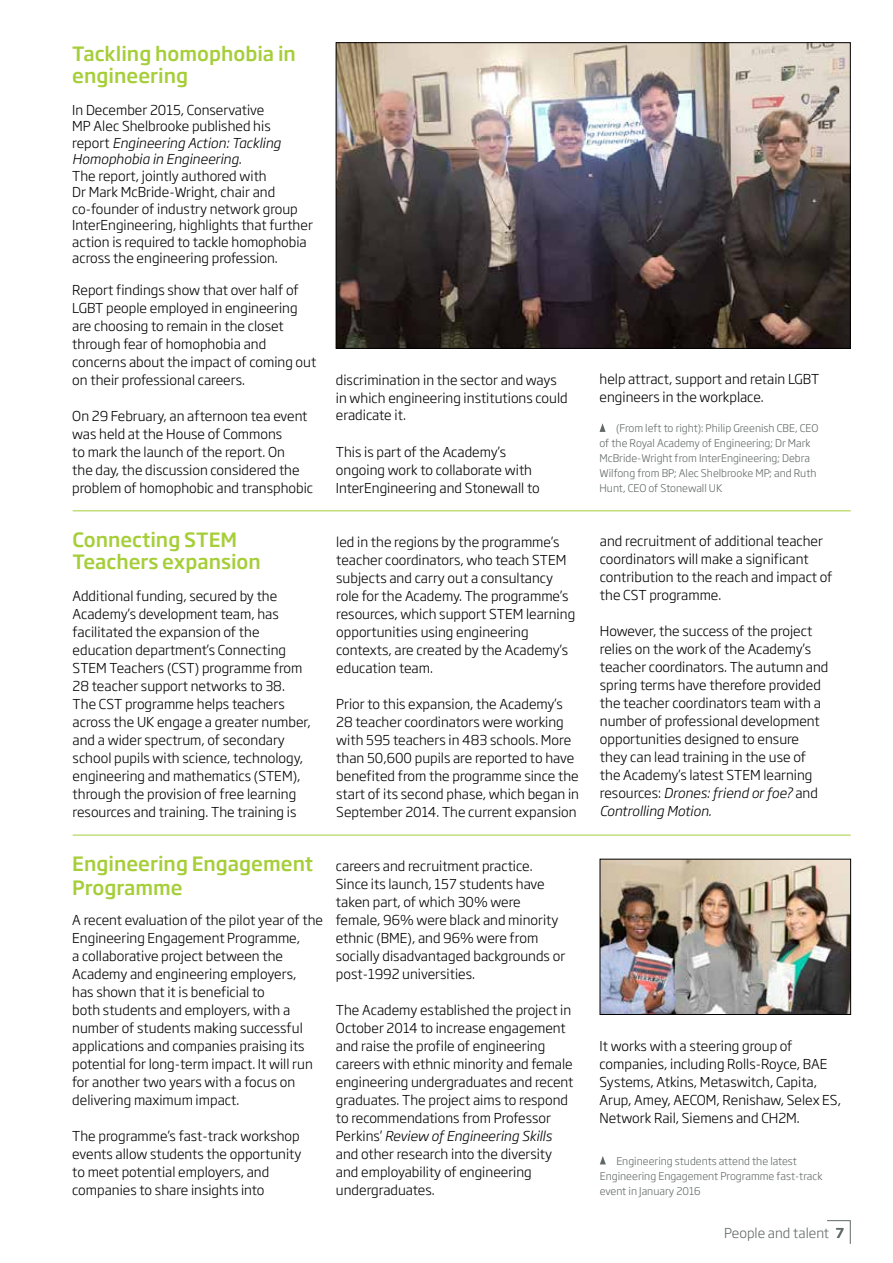
<style>
.page{position:relative;width:893px;height:1263px;background:#fff}
.page>*{position:absolute;margin:0;border:0;box-sizing:border-box;transform-origin:0 0}
.t1{font:500 19.5px/22.5px "Soho Gothic Pro";color:#a6ce39}
.t2{font:300 13.5px/18px "Soho Gothic Pro";color:#000}
.t3{font:300 13.5px "Soho Gothic Pro";color:#616966}
.t4{font:300 10.5px/15px "Soho Gothic Pro";color:#616966}
.s1{font-style:italic}
.s2{font-weight:500}
</style>
<div class="page">
<svg style="left:827px;top:1220px;width:24px;height:24px"></svg>
<img style="left:602px;top:861px;width:247px;height:152px">
<div style="left:600px;top:859px;width:251px;height:156px;border:1px solid #000"></div>
<svg style="left:600px;top:1156px;width:6px;height:8px"></svg>
<svg style="left:599px;top:423px;width:7px;height:9px"></svg>
<img style="left:338px;top:45px;width:510px;height:302px">
<div style="left:336px;top:43px;width:514px;height:306px;border:1px solid #000"></div>
<hr style="left:73px;top:511px;width:778px;height:1px;background:#a6ce39">
<hr style="left:73px;top:835px;width:778px;height:1px;background:#a6ce39">
<h1 class="t1" style="left:72px;top:41px;width:225px">Tackling homophobia in engineering</h1>
<p class="t2" style="left:72px;top:100px;width:242px;line-height:16.5px">In December 2015, Conservative<br>MP Alec Shelbrooke published his<br>report <span class="s1">Engineering Action: Tackling Homophobia in Engineering</span>.<br>The report, jointly authored with<br>Dr Mark McBride‑Wright, chair and co‑founder of industry network group InterEngineering, highlights that further action is required to tackle homophobia across the engineering profession.</p>
<p class="t2" style="left:72px;top:280px;width:246px">Report findings show that over half of LGBT people employed in engineering are choosing to remain in the closet through fear of homophobia and concerns about the impact of coming out on their professional careers.</p>
<p class="t2" style="left:72px;top:406px;width:242px">On 29 February, an afternoon tea event was held at the House of Commons<br>to mark the launch of the report. On<br>the day, the discussion considered the problem of homophobic and transphobic</p>
<p class="t2" style="left:336px;top:370px;width:233px">discrimination in the sector and ways in which engineering institutions could eradicate it.</p>
<p class="t2" style="left:336px;top:442px;width:205px">This is part of the Academy’s ongoing work to collaborate with<br>InterEngineering and Stonewall to</p>
<h1 class="t1" style="left:73px;top:527px;width:190px">Connecting STEM<br>Teachers expansion</h1>
<p class="t2" style="left:73px;top:586px;width:240px">Additional funding, secured by the Academy’s development team, has facilitated the expansion of the education department’s Connecting STEM Teachers (CST) programme from 28 teacher support networks to 38.<br>The CST programme helps teachers across the UK engage a greater number, and a wider spectrum, of secondary school pupils with science, technology, engineering and mathematics (STEM), through the provision of free learning resources and training. The training is</p>
<p class="t2" style="left:336px;top:532px;width:240px">led in the regions by the programme’s teacher coordinators, who teach STEM subjects and carry out a consultancy role for the Academy. The programme’s resources, which support STEM learning opportunities using engineering contexts, are created by the Academy’s education team.</p>
<p class="t2" style="left:336px;top:694px;width:244px">Prior to this expansion, the Academy’s 28 teacher coordinators were working with 595 teachers in 483 schools. More than 50,600 pupils are reported to have benefited from the programme since the start of its second phase, which began in September 2014. The current expansion</p>
<h1 class="t1" style="left:72px;top:850px;width:242px;line-height:24px">Engineering Engagement<br>Programme</h1>
<p class="t2" style="left:72px;top:910px;width:252px">A recent evaluation of the pilot year of the Engineering Engagement Programme,<br>a collaborative project between the Academy and engineering employers,<br>has shown that it is beneficial to<br>both students and employers, with a number of students making successful applications and companies praising its potential for long-term impact. It will run for another two years with a focus on delivering maximum impact.</p>
<p class="t2" style="left:72px;top:1126px;width:231px">The programme’s fast-track workshop events allow students the opportunity to meet potential employers, and companies to share insights into</p>
<p class="t2" style="left:336px;top:856px;width:231px">careers and recruitment practice.<br>Since its launch, 157 students have taken part, of which 30% were female, 96% were black and minority ethnic (BME), and 96% were from socially disadvantaged backgrounds or post‑1992 universities.</p>
<p class="t2" style="left:336px;top:1000px;width:239px">The Academy established the project in October 2014 to increase engagement and raise the profile of engineering careers with ethnic minority and female engineering undergraduates and recent graduates. The project aims to respond to recommendations from Professor Perkins’ <span class="s1">Review of Engineering Skills </span>and other research into the diversity and employability of engineering undergraduates.</p>
<p class="t2" style="left:599px;top:370px;width:221px">help attract, support and retain LGBT engineers in the workplace.</p>
<p class="t4" style="left:599px;top:420px;width:220px;text-indent:17px">(From left to right): Philip Greenish CBE, CEO of the Royal Academy of Engineering; Dr Mark McBride‑Wright from InterEngineering; Debra Wilfong from BP; Alec Shelbrooke MP; and Ruth Hunt, CEO of Stonewall UK</p>
<p class="t2" style="left:600px;top:532px;width:234px">and recruitment of additional teacher coordinators will make a significant contribution to the reach and impact of the CST programme.</p>
<p class="t2" style="left:600px;top:622px;width:230px">However, the success of the project relies on the work of the Academy’s teacher coordinators. The autumn and spring terms have therefore provided the teacher coordinators team with a number of professional development opportunities designed to ensure they can lead training in the use of the Academy’s latest STEM learning resources: <span class="s1">Drones: friend or foe?</span> and <span class="s1">Controlling Motion.</span></p>
<p class="t2" style="left:600px;top:1036px;width:243px">It works with a steering group of companies, including Rolls‑Royce, BAE Systems, Atkins, Metaswitch, Capita, Arup, Amey, AECOM, Renishaw, Selex ES, Network Rail, Siemens and CH2M.</p>
<p class="t4" style="left:600px;top:1153px;width:224px;text-indent:17px">Engineering students attend the latest<br>Engineering Engagement Programme fast-track event in January 2016</p>
<p class="t3" style="left:724px;top:1222px;width:121px">People and talent <span class="s2">7</span></p>
</div>
